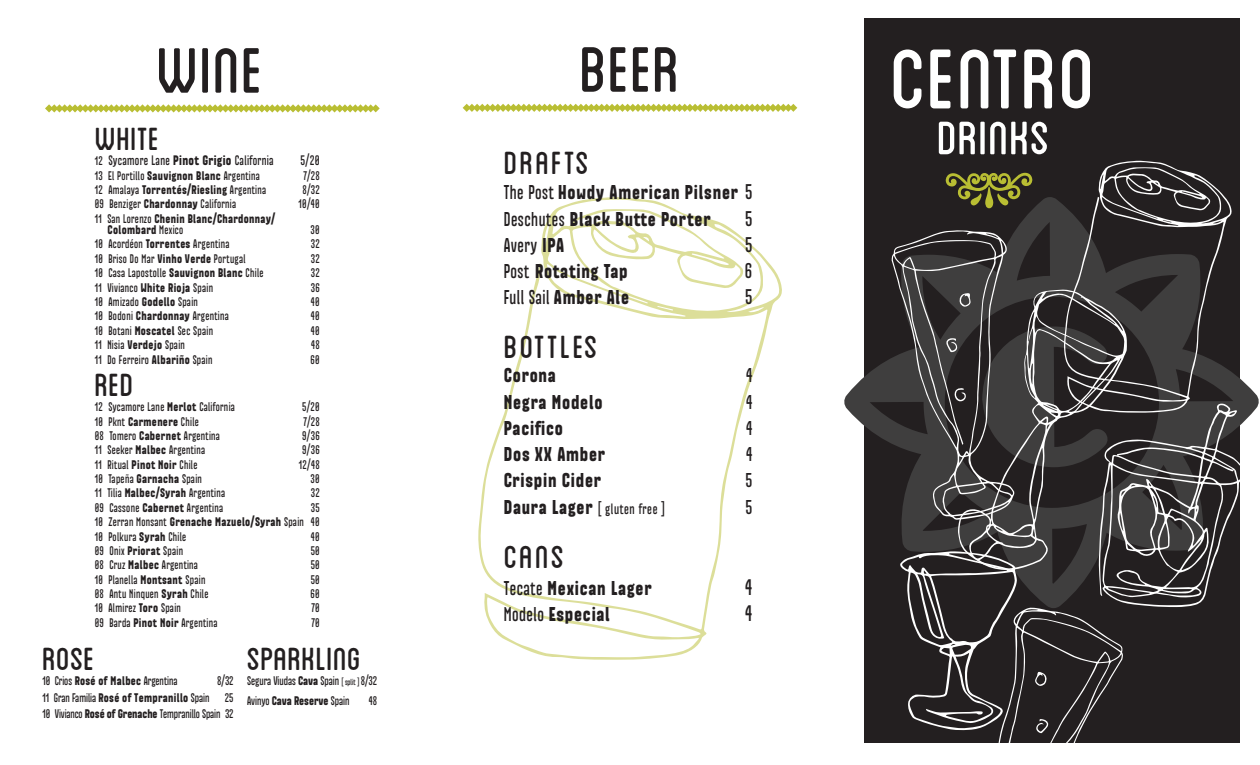
<style>
.page{position:relative;width:1260px;height:765px;background:#fff}
.page>*{position:absolute;margin:0;border:0;box-sizing:border-box;transform-origin:0 0}
.t1{font:119.12px "Blanch Caps";color:#fff}
.t2{font:90px "Blanch Caps";color:#231f20}
.t3{font:65.88px "Blanch Caps";color:#fff}
.t4{font:45px "Blanch Caps";color:#231f20}
.t5{font:45px "Blanch Caps";letter-spacing:.04em;color:#231f20}
.t6{font:22.5px "Mazurquica Media";color:#231f20}
.t7{font:21.25px "Mazurquica Media";color:#231f20}
.t8{font:20px "Mazurquica Pesada";letter-spacing:.04em;color:#231f20}
.t9{font:20px "Mazurquica Media";letter-spacing:.025em;color:#231f20}
.t10{font:15px "Mazurquica Media";letter-spacing:.035em;color:#231f20}
.t11{font:13.75px "Mazurquica Media";letter-spacing:.025em;color:#231f20}
.t12{font:12.5px "Mazurquica Media";letter-spacing:.025em;color:#231f20}
.t13{font:12.5px "Mazurquica Media";color:#231f20}
.t14{font:12.5px/11.2px "Mazurquica Pesada";letter-spacing:.025em;color:#231f20}
.t15{font:12.5px "Mazurquica Media";letter-spacing:-.005em;color:#231f20}
.s1{font-size:12.5px}
.s2{font-family:"Mazurquica Pesada"}
.s3{font-family:"Mazurquica Media"}
.s4{font-size:8.75px}
.s5{font-family:"Mazurquica Media";font-size:21.25px}
.s6{font-family:"Mazurquica Pesada";font-size:20px}
</style>
<div class="page">
<svg style="left:478px;top:197px;width:304px;height:463px"></svg>
<div style="left:864px;top:18px;width:376px;height:724px;background:#231f20"></div>
<svg style="left:844px;top:197px;width:415px;height:247px"></svg>
<svg style="left:946px;top:173px;width:86px;height:35px"></svg>
<svg style="left:1064px;top:161px;width:168px;height:69px"></svg>
<svg style="left:892px;top:230px;width:353px;height:513px"></svg>
<svg style="left:463px;top:104px;width:334px;height:8px"></svg>
<svg style="left:45px;top:104px;width:335px;height:9px"></svg>
<p class="t2" style="left:156px;top:30px;width:109px">wine</p>
<p class="t4" style="left:95px;top:118px;width:66px">White</p>
<p class="t11" style="left:95px;top:153px;width:180px"><span class="s1">12</span> Sycamore Lane <span class="s2">Pinot Grigio</span> California</p>
<p class="t11" style="left:300px;top:153px;width:21px">5/20</p>
<p class="t12" style="left:95px;top:169px;width:167px">13 El Portillo <span class="s2">Sauvignon Blanc</span> Argentina</p>
<p class="t12" style="left:303px;top:169px;width:18px">7/28</p>
<p class="t12" style="left:95px;top:183px;width:173px">12 Amalaya <span class="s2">Torrentés/Riesling</span> Argentina</p>
<p class="t12" style="left:302px;top:183px;width:19px">8/32</p>
<p class="t12" style="left:95px;top:198px;width:143px">09 Benziger <span class="s2">Chardonnay</span> California</p>
<p class="t12" style="left:299px;top:198px;width:23px">10/40</p>
<p class="t14" style="left:108px;top:213px;width:169px;text-indent:-13px"><span class="s3">11 San Lorenzo</span> Chenin Blanc/Chardonnay/<br>Colombard <span class="s3">Mexico</span></p>
<p class="t12" style="left:311px;top:223px;width:11px">30</p>
<p class="t12" style="left:95px;top:238px;width:136px">10 Acordéon <span class="s2">Torrentes</span> Argentina</p>
<p class="t12" style="left:311px;top:238px;width:10px">32</p>
<p class="t12" style="left:95px;top:252px;width:152px">10 Briso Do Mar <span class="s2">Vinho Verde</span> Portugal</p>
<p class="t12" style="left:311px;top:252px;width:10px">32</p>
<p class="t12" style="left:95px;top:266px;width:170px">10 Casa Lapostolle <span class="s2">Sauvignon Blanc</span> Chile</p>
<p class="t12" style="left:311px;top:266px;width:10px">32</p>
<p class="t12" style="left:95px;top:281px;width:120px">11 Vivianco <span class="s2">White Rioja</span> Spain</p>
<p class="t12" style="left:311px;top:281px;width:11px">36</p>
<p class="t12" style="left:95px;top:295px;width:105px">10 Amizado <span class="s2">Godello</span> Spain</p>
<p class="t12" style="left:311px;top:295px;width:10px">40</p>
<p class="t12" style="left:95px;top:310px;width:136px">10 Bodoni <span class="s2">Chardonnay</span> Argentina</p>
<p class="t12" style="left:311px;top:310px;width:10px">40</p>
<p class="t12" style="left:95px;top:324px;width:120px">10 Botani <span class="s2">Moscatel</span> Sec Spain</p>
<p class="t12" style="left:311px;top:324px;width:10px">40</p>
<p class="t12" style="left:95px;top:339px;width:92px">11 Nisia <span class="s2">Verdejo</span> Spain</p>
<p class="t12" style="left:311px;top:339px;width:10px">48</p>
<p class="t12" style="left:95px;top:353px;width:119px">11 Do Ferreiro <span class="s2">Albariño</span> Spain</p>
<p class="t12" style="left:311px;top:353px;width:11px">60</p>
<p class="t4" style="left:95px;top:365px;width:41px">Red</p>
<p class="t12" style="left:95px;top:400px;width:142px">12 Sycamore Lane <span class="s2">Merlot</span> California</p>
<p class="t12" style="left:302px;top:400px;width:19px">5/20</p>
<p class="t12" style="left:95px;top:415px;width:106px">10 Pknt <span class="s2">Carmenere</span> Chile</p>
<p class="t12" style="left:303px;top:415px;width:18px">7/28</p>
<p class="t12" style="left:95px;top:429px;width:127px">08 Tomero <span class="s2">Cabernet</span> Argentina</p>
<p class="t12" style="left:302px;top:429px;width:19px">9/36</p>
<p class="t12" style="left:95px;top:444px;width:112px">11 Seeker <span class="s2">Malbec</span> Argentina</p>
<p class="t12" style="left:302px;top:444px;width:19px">9/36</p>
<p class="t12" style="left:95px;top:458px;width:104px">11 Ritual <span class="s2">Pinot Noir</span> Chile</p>
<p class="t12" style="left:299px;top:458px;width:22px">12/48</p>
<p class="t12" style="left:95px;top:472px;width:109px">10 Tapeña <span class="s2">Garnacha</span> Spain</p>
<p class="t12" style="left:311px;top:472px;width:11px">30</p>
<p class="t12" style="left:95px;top:487px;width:132px">11 Tilia <span class="s2">Malbec/Syrah</span> Argentina</p>
<p class="t12" style="left:311px;top:487px;width:10px">32</p>
<p class="t12" style="left:95px;top:501px;width:130px">09 Cassone <span class="s2">Cabernet</span> Argentina</p>
<p class="t12" style="left:311px;top:501px;width:10px">35</p>
<p class="t12" style="left:95px;top:515px;width:226px">10 Zerran Monsant <span class="s2">Grenache Mazuelo/Syrah</span> Spain 40</p>
<p class="t12" style="left:95px;top:530px;width:93px">10 Polkura <span class="s2">Syrah</span> Chile</p>
<p class="t12" style="left:311px;top:530px;width:10px">40</p>
<p class="t12" style="left:95px;top:544px;width:90px">09 Onix <span class="s2">Priorat</span> Spain</p>
<p class="t12" style="left:311px;top:544px;width:11px">50</p>
<p class="t12" style="left:95px;top:559px;width:105px">08 Cruz <span class="s2">Malbec</span> Argentina</p>
<p class="t12" style="left:311px;top:559px;width:11px">50</p>
<p class="t12" style="left:95px;top:573px;width:112px">10 Planella <span class="s2">Montsant</span> Spain</p>
<p class="t12" style="left:311px;top:573px;width:11px">50</p>
<p class="t12" style="left:95px;top:587px;width:115px">08 Antu Ninquen <span class="s2">Syrah</span> Chile</p>
<p class="t12" style="left:311px;top:587px;width:11px">60</p>
<p class="t12" style="left:95px;top:602px;width:88px">10 Almirez <span class="s2">Toro</span> Spain</p>
<p class="t12" style="left:311px;top:602px;width:10px">70</p>
<p class="t12" style="left:95px;top:616px;width:124px">09 Barda <span class="s2">Pinot Noir</span> Argentina</p>
<p class="t12" style="left:311px;top:616px;width:10px">70</p>
<p class="t4" style="left:42px;top:639px;width:54px">Rose</p>
<p class="t13" style="left:42px;top:675px;width:137px">10 Crios <span class="s2">Rosé of Malbec</span> Argentina</p>
<p class="t12" style="left:217px;top:675px;width:18px">8/32</p>
<p class="t13" style="left:42px;top:691px;width:193px">11 Gran Familia <span class="s2">Rosé of Tempranillo</span> Spain 25</p>
<p class="t15" style="left:42px;top:707px;width:193px">10 Vivianco <span class="s2">Rosé of Grenache</span> Tempranillo Spain 32</p>
<p class="t4" style="left:247px;top:639px;width:116px">sparkling</p>
<p class="t13" style="left:247px;top:675px;width:132px">Segura Viudas <span class="s2">Cava</span> Spain <span class="s4">[ split ]</span>8/32</p>
<p class="t13" style="left:247px;top:695px;width:104px">Avinyo <span class="s2">Cava Reserve</span> Spain</p>
<p class="t12" style="left:369px;top:695px;width:10px">48</p>
<p class="t2" style="left:580px;top:29px;width:102px">Beer</p>
<h1 class="t1" style="left:890px;top:25px;width:208px">centro</h1>
<p class="t4" style="left:504px;top:142px;width:87px">drafts</p>
<p class="t8" style="left:504px;top:182px;width:250px"><span class="s3">The Post</span> Howdy American Pilsner <span class="s5">5</span></p>
<p class="t8" style="left:504px;top:208px;width:208px"><span class="s3">Deschutes</span> Black Butte Porter</p>
<p class="t7" style="left:745px;top:207px;width:9px">5</p>
<p class="t9" style="left:504px;top:235px;width:62px">Avery <span class="s2">IPA</span></p>
<p class="t7" style="left:745px;top:234px;width:9px">5</p>
<p class="t8" style="left:504px;top:261px;width:126px"><span class="s3">Post</span> Rotating Tap</p>
<p class="t7" style="left:745px;top:260px;width:9px">6</p>
<p class="t9" style="left:504px;top:287px;width:127px">Full Sail <span class="s2">Amber Ale</span></p>
<p class="t7" style="left:745px;top:286px;width:9px">5</p>
<p class="t5" style="left:504px;top:327px;width:95px">bottles</p>
<p class="t8" style="left:504px;top:365px;width:54px">Corona</p>
<p class="t9" style="left:746px;top:365px;width:8px">4</p>
<p class="t8" style="left:504px;top:391px;width:100px">Negra Modelo</p>
<p class="t9" style="left:746px;top:392px;width:8px">4</p>
<p class="t8" style="left:504px;top:418px;width:61px">Pacifico</p>
<p class="t9" style="left:746px;top:418px;width:8px">4</p>
<p class="t8" style="left:504px;top:444px;width:103px">Dos XX Amber</p>
<p class="t9" style="left:746px;top:444px;width:8px">4</p>
<p class="t8" style="left:504px;top:470px;width:99px">Crispin Cider</p>
<p class="t9" style="left:746px;top:470px;width:8px">5</p>
<p class="t10" style="left:504px;top:501px;width:163px"><span class="s6">Daura Lager</span> [ gluten free ]</p>
<p class="t9" style="left:746px;top:497px;width:8px">5</p>
<p class="t4" style="left:504px;top:536px;width:62px">cans</p>
<p class="t8" style="left:504px;top:577px;width:149px"><span class="s3">Tecate</span> Mexican Lager</p>
<p class="t6" style="left:745px;top:575px;width:9px">4</p>
<p class="t8" style="left:504px;top:604px;width:108px"><span class="s3">Modelo</span> Especial</p>
<p class="t6" style="left:745px;top:602px;width:9px">4</p>
<h3 class="t3" style="left:937px;top:108px;width:114px">DRINKS</h3>
</div>
